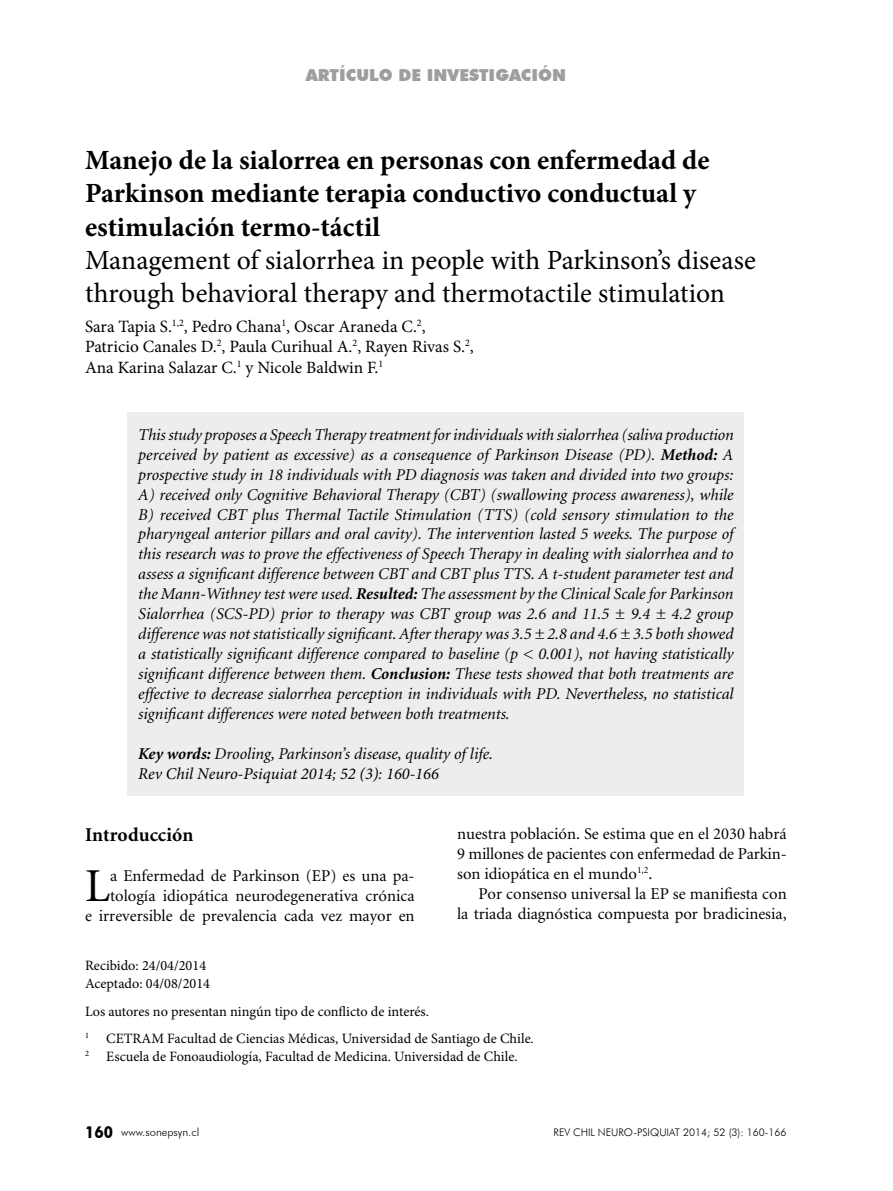
<style>
.page{position:relative;width:893px;height:1191px;background:#fff}
.page>*{position:absolute;margin:0;border:0;box-sizing:border-box;transform-origin:0 0}
.t1{font:47.25px "Minion";color:#000}
.t2{font:700 27.75px/33.3px "Minion Pro";color:#000}
.t3{font:27.75px/33.3px "Minion Pro";color:#000}
.t4{font:700 19.5px "Minion";letter-spacing:.005em;color:#000}
.t5{font:17.25px/20.7px "Minion Pro";color:#000}
.t6{font:italic 16.5px/20px "Minion";color:#000;text-align:justify}
.t7{font:16.5px/20px "Minion";color:#000;text-align:right}
.t8{font:italic 16.5px "Minion Pro";color:#000}
.t9{font:900 16.5px "Futura BT";color:#9c9e9f}
.t10{font:14.25px/18px "Minion Pro";color:#000}
.t11{font:300 11.25px "Futura BT";color:#000}
.t12{font:300 10.5px "Futura BT";color:#000}
.s1{font-weight:700}
.s2{font-weight:700;font-size:16.5px}
</style>
<div class="page">
<div style="left:128px;top:412px;width:616px;height:383px;background:#eceded"></div>
<p class="t9" style="left:306px;top:65px;width:262px">ARTÍCULO DE INVESTIGACIÓN</p>
<h2 class="t2" style="left:85px;top:143px;width:626px">Manejo de la sialorrea en personas con enfermedad de<br>Parkinson mediante terapia conductivo conductual y estimulación termo-táctil</h2>
<h2 class="t3" style="left:85px;top:243px;width:672px">Management of sialorrhea in people with Parkinson’s disease through behavioral therapy and thermotactile stimulation</h2>
<p class="t5" style="left:85px;top:316px;width:390px">Sara Tapia S.<sup>1,2</sup>, Pedro Chana<sup>1</sup>, Oscar Araneda C.<sup>2</sup>,<br>Patricio Canales D.<sup>2</sup>, Paula Curihual A.<sup>2</sup>, Rayen Rivas S.<sup>2</sup>,<br>Ana Karina Salazar C.<sup>1</sup> y Nicole Baldwin F.<sup>1</sup></p>
<p class="t6" style="left:138px;top:425px;width:597px">This study proposes a Speech Therapy treatment for individuals with sialorrhea (saliva production perceived by patient as excessive) as a consequence of Parkinson Disease (PD). <span class="s1">Method:</span> A prospective study in 18 individuals with PD diagnosis was taken and divided into two groups:<br>A) received only Cognitive Behavioral Therapy (CBT) (swallowing process awareness), while B) received CBT plus Thermal Tactile Stimulation (TTS) (cold sensory stimulation to the pharyngeal anterior pillars and oral cavity). The intervention lasted 5 weeks. The purpose of this research was to prove the effectiveness of Speech Therapy in dealing with sialorrhea and to assess a significant difference between CBT and CBT plus TTS. A t-student parameter test and the Mann-Withney test were used. <span class="s1">Resulted:</span> The assessment by the Clinical Scale for Parkinson Sialorrhea (SCS-PD) prior to therapy was CBT group was 2.6 and 11.5 ± 9.4 ± 4.2 group difference was not statistically significant. After therapy was 3.5 ± 2.8 and 4.6 ± 3.5 both showed a statistically significant difference compared to baseline (p &lt; 0.001), not having statistically significant difference between them. <span class="s1">Conclusion:</span> These tests showed that both treatments are effective to decrease sialorrhea perception in individuals with PD. Nevertheless, no statistical significant differences were noted between both treatments.</p>
<p class="t6" style="left:138px;top:744px;width:356px"><span class="s1">Key words:</span> Drooling, Parkinson’s disease, quality of life.</p>
<p class="t8" style="left:138px;top:762px;width:302px">Rev Chil Neuro-Psiquiat 2014; 52 (3): 160-166</p>
<p class="t4" style="left:85px;top:825px;width:110px">Introducción</p>
<h1 class="t1" style="left:85px;top:862px;width:27px">L</h1>
<p class="t7" style="left:85px;top:866px;width:331px">a Enfermedad de Parkinson (EP) es una pa&shy;tología idiopática neurodegenerativa crónica<br>e irreversible de prevalencia cada vez mayor en</p>
<p class="t7" style="left:457px;top:824px;width:331px;text-align:justify">nuestra población. Se estima que en el 2030 habrá 9 millones de pacientes con enfermedad de Parkin&shy;son idiopática en el mundo<sup>1,2</sup>.</p>
<p class="t7" style="left:457px;top:884px;width:331px">Por consenso universal la EP se manifiesta con<br>la triada diagnóstica compuesta por bradicinesia,</p>
<p class="t10" style="left:85px;top:957px;width:126px">Recibido: 24/04/2014<br>Aceptado: 04/08/2014</p>
<p class="t10" style="left:85px;top:997px;width:450px;line-height:27px">Los autores no presentan ningún tipo de conflicto de interés.<br><sup>1</sup> CETRAM Facultad de Ciencias Médicas, Universidad de Santiago de Chile.</p>
<p class="t10" style="left:85px;top:1047px;width:434px"><sup>2</sup> Escuela de Fonoaudiología, Facultad de Medicina. Universidad de Chile.</p>
<p class="t11" style="left:85px;top:1125px;width:116px"><span class="s2">160</span> www.sonepsyn.cl</p>
<p class="t12" style="left:553px;top:1125px;width:235px">REV CHIL NEURO-PSIQUIAT 2014; 52 (3): 160-166</p>
</div>
